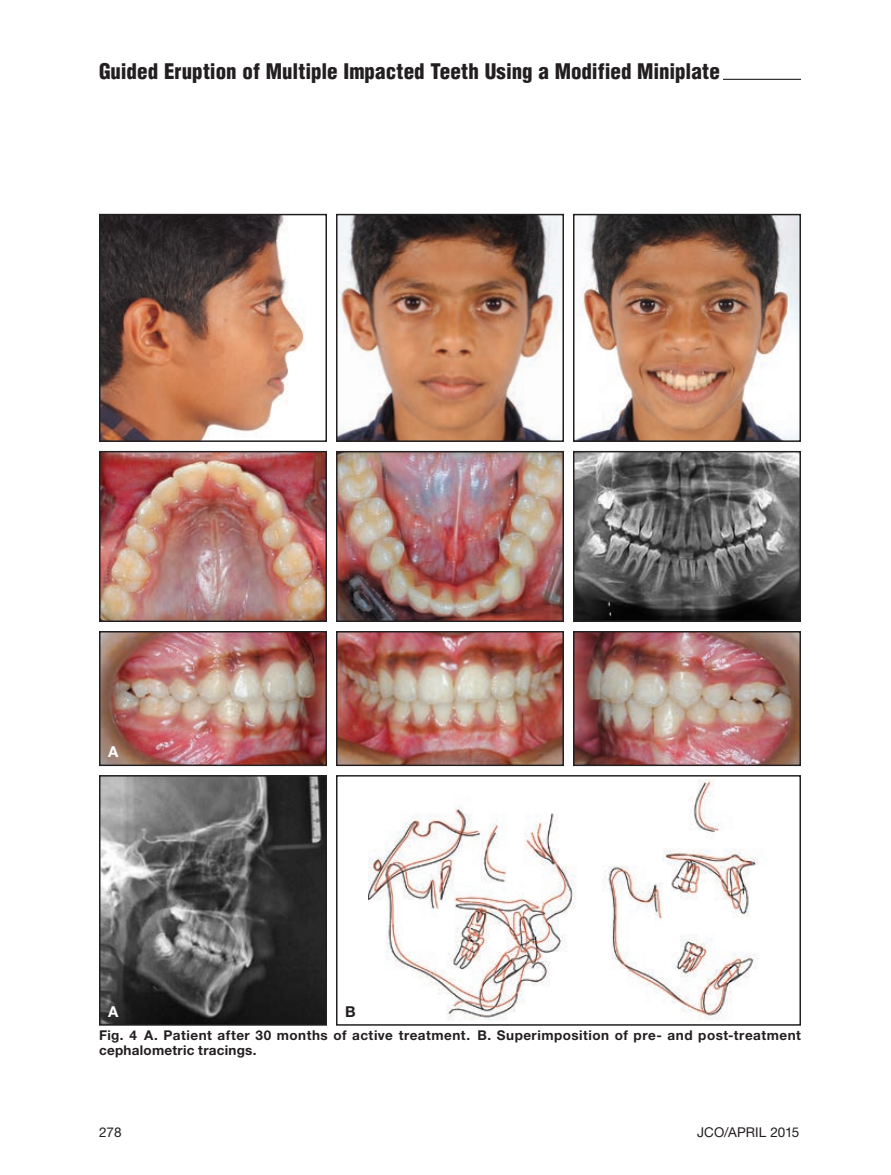
<style>
.page{position:relative;width:891px;height:1175px;background:#fff}
.page>*{position:absolute;margin:0;border:0;box-sizing:border-box;transform-origin:0 0}
.t1{font:900 condensed 21px "Helvetica";color:#231f20}
.t2{font:700 15px "Helvetica Neue LT Std";color:#fff}
.t3{font:700 15px "Helvetica Neue LT Std";color:#231f20}
.t4{font:700 13.5px/15px "Helvetica Neue LT Std";letter-spacing:.035em;color:#231f20}
.t5{font:13.5px "Helvetica Neue LT Std";color:#231f20}
</style>
<div class="page">
<hr style="left:723px;top:79px;width:78px;height:1px;background:#231f20">
<img style="left:102px;top:217px;width:203px;height:222px">
<div style="left:99px;top:214px;width:228px;height:228px;border:2px solid #231f20"></div>
<img style="left:102px;top:454px;width:222px;height:165px">
<div style="left:99px;top:451px;width:228px;height:171px;border:2px solid #231f20"></div>
<img style="left:102px;top:778px;width:222px;height:244px">
<div style="left:99px;top:775px;width:228px;height:250px;border:2px solid #231f20"></div>
<img style="left:339px;top:217px;width:222px;height:222px">
<div style="left:336px;top:214px;width:228px;height:228px;border:2px solid #231f20"></div>
<img style="left:339px;top:454px;width:222px;height:165px">
<div style="left:336px;top:451px;width:228px;height:171px;border:2px solid #231f20"></div>
<img style="left:369px;top:779px;width:389px;height:242px">
<div style="left:336px;top:775px;width:465px;height:250px;border:2px solid #231f20"></div>
<img style="left:102px;top:634px;width:222px;height:129px">
<div style="left:99px;top:631px;width:228px;height:135px;border:2px solid #231f20"></div>
<img style="left:576px;top:217px;width:222px;height:222px">
<div style="left:573px;top:214px;width:228px;height:228px;border:2px solid #231f20"></div>
<img style="left:576px;top:454px;width:222px;height:165px">
<div style="left:573px;top:451px;width:228px;height:171px;border:2px solid #231f20"></div>
<img style="left:339px;top:634px;width:222px;height:129px">
<div style="left:336px;top:631px;width:228px;height:135px;border:2px solid #231f20"></div>
<img style="left:576px;top:634px;width:222px;height:129px">
<div style="left:573px;top:631px;width:228px;height:135px;border:2px solid #231f20"></div>
<h1 class="t1" style="left:99px;top:58px;width:622px">Guided Eruption of Multiple Impacted Teeth Using a Modified Miniplate</h1>
<p class="t2" style="left:108px;top:742px;width:12px">A</p>
<p class="t2" style="left:108px;top:1002px;width:12px">A</p>
<p class="t3" style="left:345px;top:1002px;width:12px">B</p>
<p class="t4" style="left:99px;top:1027px;width:703px">Fig. 4 A. Patient after 30 months of active treatment. B. Superimposition of pre- and post-treatment cephalometric tracings.</p>
<p class="t5" style="left:99px;top:1123px;width:24px">278</p>
<p class="t5" style="left:697px;top:1123px;width:104px">JCO/APRIL 2015</p>
</div>
